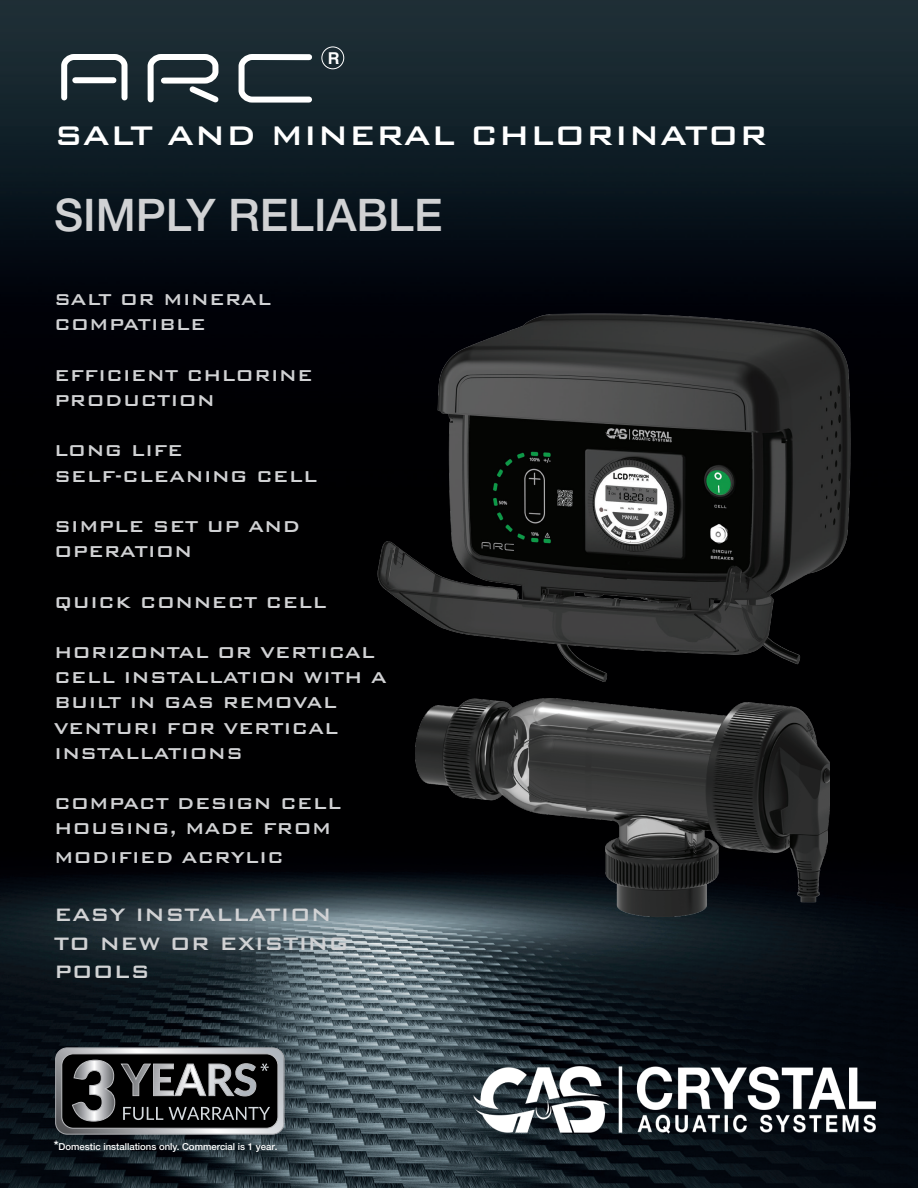
<style>
.page{position:relative;width:918px;height:1188px;background:#fff}
.page>*{position:absolute;margin:0;border:0;box-sizing:border-box;transform-origin:0 0}
.t1{font:500 45px "Helvetica Neue";color:#d1d2d4}
.t2{font:500 36px "Bank Gothic BT";color:#fff}
.t3{font:500 24px/28.8px "Bank Gothic BT";color:#d1d2d4}
.t4{font:500 21px/25.2px "Bank Gothic BT";color:#d1d2d4}
.t5{font:700 16.35px "Helvetica LT Std";color:#fff}
.t6{font:500 9.6px "Helvetica Neue";color:#fff}
.s1{font-size:13.2px}
</style>
<div class="page">
<img style="left:0;top:0;width:918px;height:1188px">
<div style="left:322px;top:47px;width:22px;height:22px;border:1px solid #fff;border-radius:50%"></div>
<img style="left:473px;top:1067px;width:403px;height:67px">
<svg style="left:58px;top:51px;width:73px;height:53px"></svg>
<div style="left:75px;top:77px;width:38px;height:6px;background:#fff"></div>
<svg style="left:145px;top:51px;width:78px;height:56px"></svg>
<svg style="left:236px;top:51px;width:79px;height:55px"></svg>
<img style="left:415px;top:698px;width:415px;height:218px">
<img style="left:373px;top:307px;width:483px;height:375px">
<svg style="left:56px;top:1048px;width:228px;height:86px;background:#4b4c4d"></svg>
<p class="t5" style="left:328px;top:48px;width:13px">R</p>
<h2 class="t2" style="left:54px;top:116px;width:715px">SALT AND MINERAL CHLORINATOR</h2>
<h1 class="t1" style="left:54px;top:179px;width:390px">SIMPLY RELIABLE</h1>
<p class="t4" style="left:54px;top:287px;width:219px">SALT OR MINERAL<br>COMPATIBLE</p>
<p class="t4" style="left:54px;top:362px;width:261px">EFFICIENT CHLORINE<br>PRODUCTION</p>
<p class="t4" style="left:54px;top:438px;width:265px">LONG LIFE<br>SELF-CLEANING CELL</p>
<p class="t4" style="left:54px;top:514px;width:248px">SIMPLE SET UP AND<br>OPERATION</p>
<p class="t4" style="left:54px;top:589px;width:274px">QUICK CONNECT CELL</p>
<p class="t4" style="left:54px;top:640px;width:335px">HORIZONTAL OR VERTICAL<br>CELL INSTALLATION WITH A<br>BUILT IN GAS REMOVAL<br>VENTURI FOR VERTICAL<br>INSTALLATIONS</p>
<p class="t4" style="left:54px;top:791px;width:289px">COMPACT DESIGN CELL<br>HOUSING, MADE FROM</p>
<p class="t4" style="left:54px;top:845px;width:232px">MODIFIED ACRYLIC</p>
<p class="t3" style="left:54px;top:900px;width:297px">EASY INSTALLATION<br>TO NEW OR EXISTING<br>POOLS</p>
<p class="t6" style="left:54px;top:1139px;width:225px"><span class="s1">*</span>Domestic installations only. Commercial is 1 year.</p>
</div>
